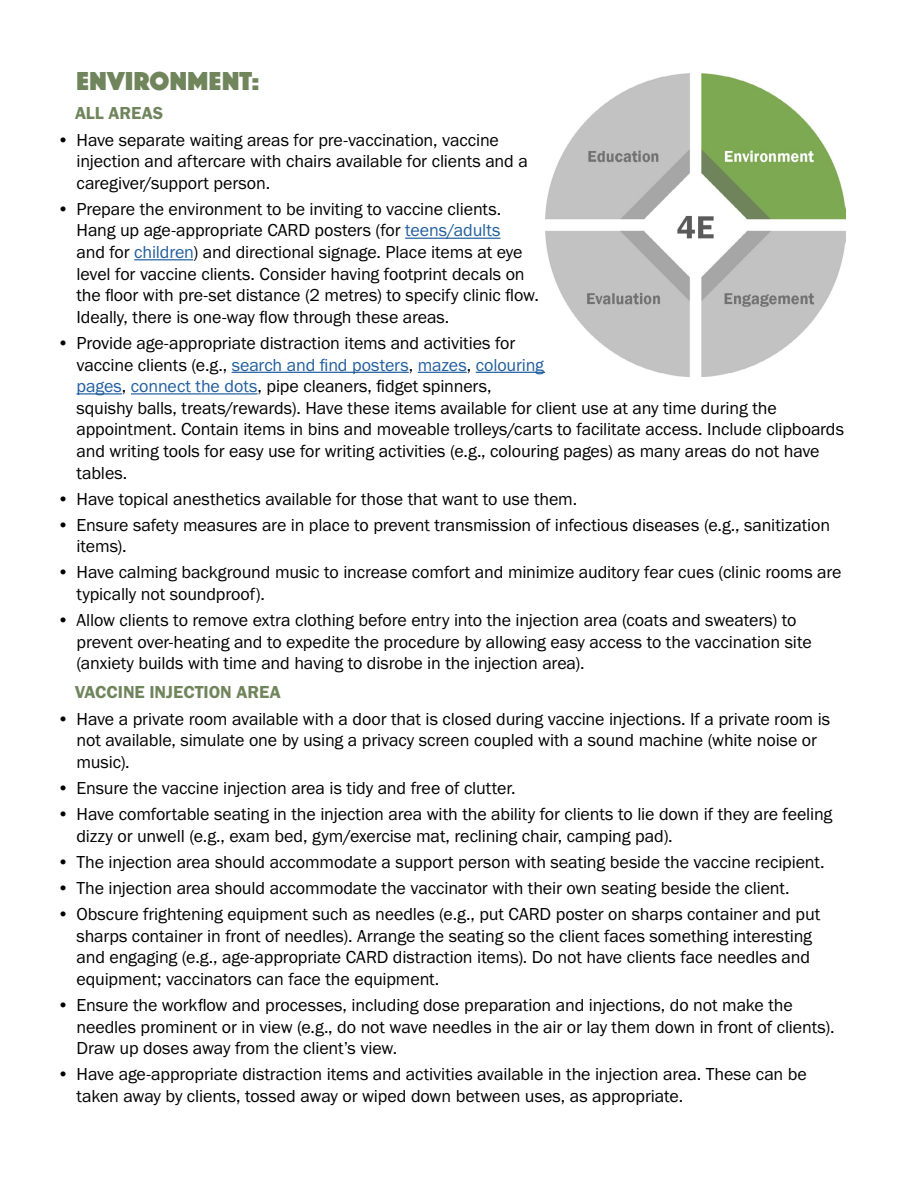
<style>
.page{position:relative;width:918px;height:1188px;background:#fff}
.page>*{position:absolute;margin:0;border:0;box-sizing:border-box;transform-origin:0 0}
.Paragraph_Style_1{font:27px "Phosphate Solid";letter-spacing:.015em;color:#70855c}
.t1{font:18px/21.6px "Franklin Gothic URW Boo";letter-spacing:-.005em;color:#000}
.Paragraph_Style_3{font:18px "Franklin Gothic URW Dem";color:#70855c}
.s1{color:#215e9e}
</style>
<div class="page">
<hr style="left:405px;top:238px;width:96px;height:1px;background:#215e9e">
<hr style="left:134px;top:259px;width:59px;height:1px;background:#215e9e">
<hr style="left:232px;top:372px;width:177px;height:1px;background:#215e9e">
<hr style="left:418px;top:372px;width:49px;height:1px;background:#215e9e">
<hr style="left:476px;top:372px;width:69px;height:1px;background:#215e9e">
<hr style="left:76px;top:393px;width:46px;height:2px;background:#215e9e">
<hr style="left:131px;top:393px;width:127px;height:2px;background:#215e9e">
<img style="left:545px;top:74px;width:301px;height:302px">
<p class="Paragraph_Style_1" style="left:76px;top:62px;width:184px">ENVIRONMENT:</p>
<p class="Paragraph_Style_3" style="left:75px;top:101px;width:90px">ALL AREAS</p>
<p class="t1" style="left:76px;top:128px;width:453px;text-indent:-20px">• Have separate waiting areas for pre-vaccination, vaccine injection and aftercare with chairs available for clients and a caregiver/support person.</p>
<p class="t1" style="left:76px;top:198px;width:464px;text-indent:-20px">• Prepare the environment to be inviting to vaccine clients.<br>Hang up age-appropriate CARD posters (for <span class="s1">teens/adults<br></span>and for <span class="s1">children</span>) and directional signage. Place items at eye level for vaccine clients. Consider having footprint decals on the floor with pre-set distance (2 metres) to specify clinic flow.<br>Ideally, there is one-way flow through these areas.</p>
<p class="t1" style="left:76px;top:332px;width:769px;text-indent:-20px">• Provide age-appropriate distraction items and activities for<br>vaccine clients (e.g., <span class="s1">search and find posters</span>, <span class="s1">mazes</span>, <span class="s1">colouring<br>pages</span>, <span class="s1">connect the dots</span>, pipe cleaners, fidget spinners,<br>squishy balls, treats/rewards). Have these items available for client use at any time during the appointment. Contain items in bins and moveable trolleys/carts to facilitate access. Include clipboards and writing tools for easy use for writing activities (e.g., colouring pages) as many areas do not have tables.</p>
<p class="t1" style="left:57px;top:487px;width:522px">• Have topical anesthetics available for those that want to use them.</p>
<p class="t1" style="left:76px;top:514px;width:755px;text-indent:-20px">• Ensure safety measures are in place to prevent transmission of infectious diseases (e.g., sanitization items).</p>
<p class="t1" style="left:76px;top:561px;width:767px;text-indent:-20px">• Have calming background music to increase comfort and minimize auditory fear cues (clinic rooms are typically not soundproof).</p>
<p class="t1" style="left:76px;top:609px;width:737px;text-indent:-20px">• Allow clients to remove extra clothing before entry into the injection area (coats and sweaters) to prevent over-heating and to expedite the procedure by allowing easy access to the vaccination site (anxiety builds with time and having to disrobe in the injection area).</p>
<p class="Paragraph_Style_3" style="left:75px;top:681px;width:207px">VACCINE INJECTION AREA</p>
<p class="t1" style="left:76px;top:708px;width:755px;text-indent:-20px">• Have a private room available with a door that is closed during vaccine injections. If a private room is not available, simulate one by using a privacy screen coupled with a sound machine (white noise or music).</p>
<p class="t1" style="left:57px;top:777px;width:460px">• Ensure the vaccine injection area is tidy and free of clutter.</p>
<p class="t1" style="left:76px;top:803px;width:757px;text-indent:-20px">• Have comfortable seating in the injection area with the ability for clients to lie down if they are feeling dizzy or unwell (e.g., exam bed, gym/exercise mat, reclining chair, camping pad).</p>
<p class="t1" style="left:57px;top:851px;width:769px">• The injection area should accommodate a support person with seating beside the vaccine recipient.</p>
<p class="t1" style="left:57px;top:877px;width:734px">• The injection area should accommodate the vaccinator with their own seating beside the client.</p>
<p class="t1" style="left:76px;top:903px;width:745px;text-indent:-20px">• Obscure frightening equipment such as needles (e.g., put CARD poster on sharps container and put sharps container in front of needles). Arrange the seating so the client faces something interesting and engaging (e.g., age-appropriate CARD distraction items). Do not have clients face needles and equipment; vaccinators can face the equipment.</p>
<p class="t1" style="left:76px;top:994px;width:760px;text-indent:-20px">• Ensure the workflow and processes, including dose preparation and injections, do not make the needles prominent or in view (e.g., do not wave needles in the air or lay them down in front of clients).<br>Draw up doses away from the client’s view.</p>
<p class="t1" style="left:76px;top:1063px;width:732px;text-indent:-20px">• Have age-appropriate distraction items and activities available in the injection area. These can be taken away by clients, tossed away or wiped down between uses, as appropriate.</p>
</div>
